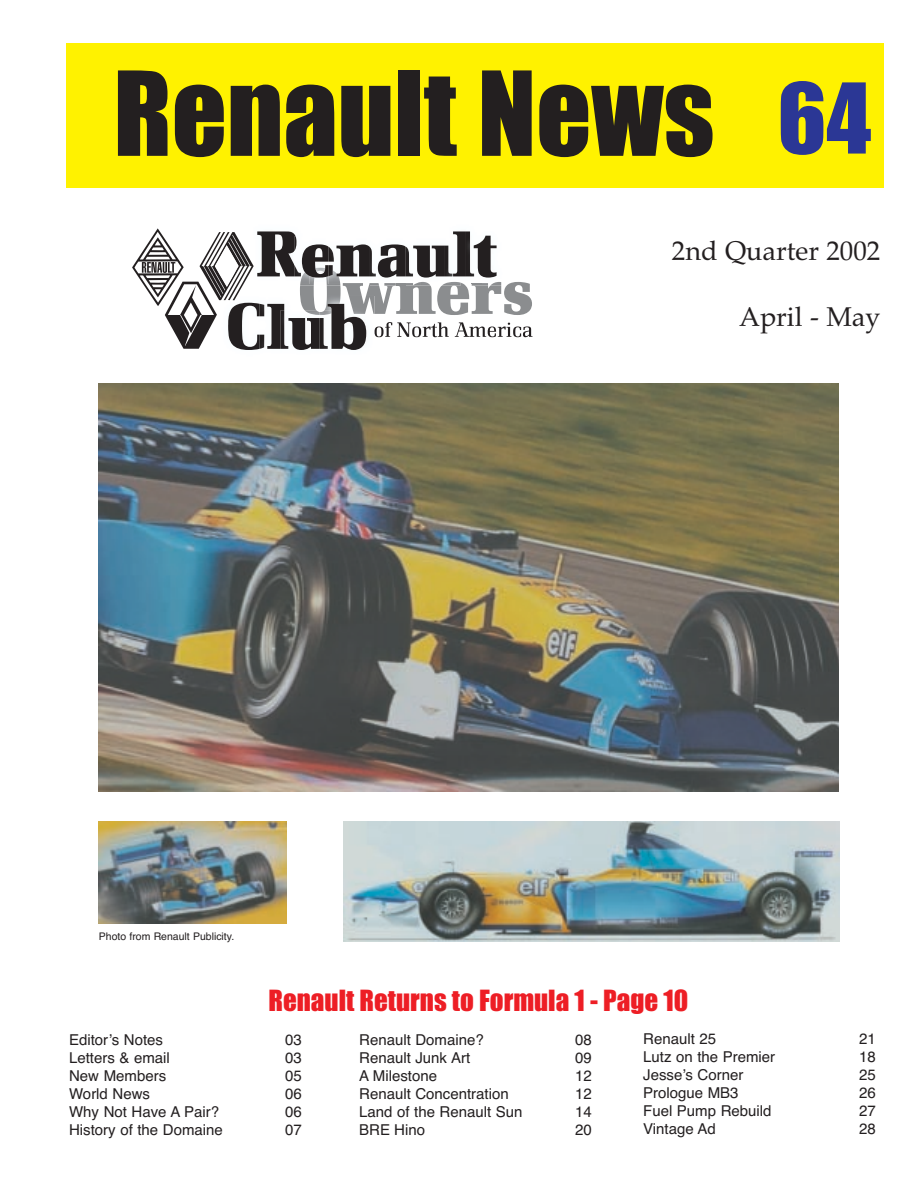
<style>
.page{position:relative;width:918px;height:1188px;background:#fff}
.page>*{position:absolute;margin:0;border:0;box-sizing:border-box;transform-origin:0 0}
.t1{font:108px "Impact";color:#231f20}
.t2{font:27px "Impact";color:#ed1e25}
.t3{font:27px "Palatino";color:#231f20}
.t4{font:15px "Helvetica";color:#231f20}
.t5{font:10.5px "Helvetica";color:#231f20}
.s1{font-size:90px;color:#2b3795}
</style>
<div class="page">
<div style="left:66px;top:43px;width:818px;height:145px;background:#fff200"></div>
<img style="left:99px;top:384px;width:739px;height:407px">
<svg style="left:132px;top:228px;width:401px;height:122px"></svg>
<img style="left:343px;top:822px;width:496px;height:119px">
<img style="left:98px;top:822px;width:188px;height:102px">
<h1 class="t1" style="left:114px;top:79px;width:759px">Renault News <span class="s1">64</span></h1>
<h2 class="t3" style="left:672px;top:241px;width:210px">2nd Quarter 2002</h2>
<h2 class="t3" style="left:739px;top:306px;width:143px">April - May</h2>
<p class="t5" style="left:99px;top:933px;width:137px">Photo from Renault Publicity.</p>
<h2 class="t2" style="left:269px;top:992px;width:421px">Renault Returns to Formula 1 - Page 10</h2>
<p class="t4" style="left:69px;top:1035px;width:96px">Editor’s Notes</p>
<p class="t4" style="left:285px;top:1035px;width:18px">03</p>
<p class="t4" style="left:69px;top:1053px;width:102px">Letters &amp; email</p>
<p class="t4" style="left:285px;top:1053px;width:18px">03</p>
<p class="t4" style="left:69px;top:1071px;width:99px">New Members</p>
<p class="t4" style="left:285px;top:1071px;width:18px">05</p>
<p class="t4" style="left:69px;top:1089px;width:82px">World News</p>
<p class="t4" style="left:285px;top:1089px;width:18px">06</p>
<p class="t4" style="left:69px;top:1107px;width:152px">Why Not Have A Pair?</p>
<p class="t4" style="left:285px;top:1107px;width:18px">06</p>
<p class="t4" style="left:69px;top:1125px;width:155px">History of the Domaine</p>
<p class="t4" style="left:285px;top:1125px;width:18px">07</p>
<p class="t4" style="left:359px;top:1035px;width:126px">Renault Domaine?</p>
<p class="t4" style="left:575px;top:1035px;width:18px">08</p>
<p class="t4" style="left:359px;top:1053px;width:113px">Renault Junk Art</p>
<p class="t4" style="left:575px;top:1053px;width:18px">09</p>
<p class="t4" style="left:359px;top:1071px;width:79px">A Milestone</p>
<p class="t4" style="left:575px;top:1071px;width:18px">12</p>
<p class="t4" style="left:359px;top:1089px;width:151px">Renault Concentration</p>
<p class="t4" style="left:575px;top:1089px;width:18px">12</p>
<p class="t4" style="left:359px;top:1107px;width:165px">Land of the Renault Sun</p>
<p class="t4" style="left:575px;top:1107px;width:18px">14</p>
<p class="t4" style="left:359px;top:1125px;width:67px">BRE Hino</p>
<p class="t4" style="left:575px;top:1125px;width:18px">20</p>
<p class="t4" style="left:643px;top:1033px;width:74px">Renault 25</p>
<p class="t4" style="left:859px;top:1033px;width:18px">21</p>
<p class="t4" style="left:643px;top:1051px;width:134px">Lutz on the Premier</p>
<p class="t4" style="left:859px;top:1051px;width:18px">18</p>
<p class="t4" style="left:643px;top:1069px;width:102px">Jesse’s Corner</p>
<p class="t4" style="left:859px;top:1069px;width:18px">25</p>
<p class="t4" style="left:643px;top:1087px;width:97px">Prologue MB3</p>
<p class="t4" style="left:859px;top:1087px;width:18px">26</p>
<p class="t4" style="left:643px;top:1105px;width:130px">Fuel Pump Rebuild</p>
<p class="t4" style="left:859px;top:1105px;width:18px">27</p>
<p class="t4" style="left:643px;top:1123px;width:74px">Vintage Ad</p>
<p class="t4" style="left:859px;top:1123px;width:18px">28</p>
</div>
